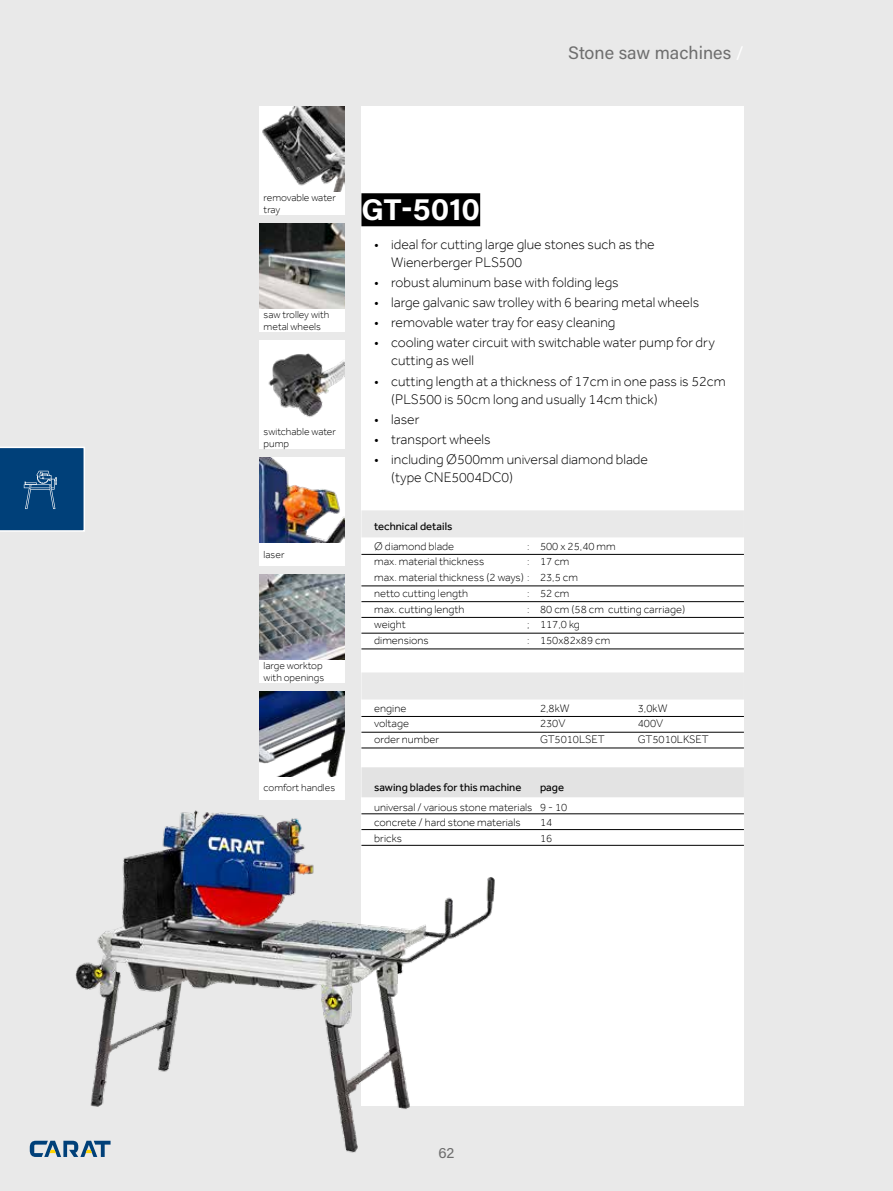
<style>
.page{position:relative;width:893px;height:1191px;background:#e9e9e9}
.page>*{position:absolute;margin:0;border:0;box-sizing:border-box;transform-origin:0 0}
.t1{font:700 30px "Acumin Pro";color:#fff}
.t2{font:18px "Acumin Pro";color:#6e6e6e}
.t3{font:15px "Acumin Pro";color:#6e6e6e}
.t4{font:300 14.25px/18px "Effra";color:#000}
.t5{font:300 11.25px/15.8px "Effra";color:#000}
.t6{font:11.25px "Effra";color:#000}
.t7{font:300 10.5px/12px "Effra";color:#000}
.s1{color:#fff}
</style>
<div class="page">
<div style="left:361px;top:106px;width:383px;height:1000px;background:#fff"></div>
<div style="left:361px;top:193px;width:119px;height:33px;background:#000"></div>
<div style="left:361px;top:510px;width:383px;height:27px;background:#e9e9e9"></div>
<hr style="left:361px;top:554px;width:383px;height:1px;background:#000">
<hr style="left:361px;top:585px;width:383px;height:1px;background:#000">
<hr style="left:361px;top:601px;width:383px;height:1px;background:#000">
<hr style="left:361px;top:617px;width:383px;height:1px;background:#000">
<hr style="left:361px;top:633px;width:383px;height:1px;background:#000">
<hr style="left:361px;top:648px;width:383px;height:1px;background:#000">
<div style="left:361px;top:672px;width:383px;height:27px;background:#e9e9e9"></div>
<hr style="left:361px;top:716px;width:383px;height:1px;background:#000">
<hr style="left:361px;top:732px;width:383px;height:1px;background:#000">
<hr style="left:361px;top:747px;width:383px;height:1px;background:#000">
<div style="left:361px;top:767px;width:383px;height:30px;background:#e3e3e3"></div>
<hr style="left:361px;top:813px;width:383px;height:1px;background:#000">
<hr style="left:361px;top:829px;width:383px;height:1px;background:#000">
<hr style="left:361px;top:845px;width:383px;height:1px;background:#000">
<div style="left:259px;top:659px;width:85px;height:23px;background:#fff"></div>
<div style="left:259px;top:542px;width:85px;height:24px;background:#fff"></div>
<div style="left:259px;top:191px;width:85px;height:24px;background:#fff"></div>
<div style="left:259px;top:425px;width:85px;height:24px;background:#fff"></div>
<div style="left:259px;top:308px;width:85px;height:24px;background:#fff"></div>
<img style="left:75px;top:726px;width:434px;height:427px">
<img style="left:259px;top:574px;width:85px;height:85px">
<img style="left:259px;top:223px;width:85px;height:85px">
<img style="left:259px;top:106px;width:85px;height:85px">
<img style="left:259px;top:340px;width:85px;height:85px">
<img style="left:259px;top:457px;width:85px;height:85px">
<img style="left:259px;top:691px;width:85px;height:85px">
<svg style="left:30px;top:1140px;width:81px;height:17px"></svg>
<svg style="left:0;top:447px;width:85px;height:84px;background:#114c82"></svg>
<p class="t2" style="left:568px;top:40px;width:177px">Stone saw machines <span class="s1">/</span></p>
<p class="t7" style="left:264px;top:191px;width:74px">removable water tray</p>
<p class="t7" style="left:264px;top:308px;width:67px">saw trolley with metal wheels</p>
<p class="t7" style="left:264px;top:425px;width:74px">switchable water pump</p>
<p class="t7" style="left:264px;top:548px;width:22px">laser</p>
<p class="t7" style="left:264px;top:659px;width:62px">large worktop with openings</p>
<p class="t7" style="left:264px;top:782px;width:73px">comfort handles</p>
<h1 class="t1" style="left:361px;top:189px;width:120px">GT-5010</h1>
<p class="t4" style="left:391px;top:235px;width:265px;text-indent:-17px">• ideal for cutting large glue stones such as the<br>Wienerberger PLS500</p>
<p class="t4" style="left:374px;top:273px;width:246px">• robust aluminum base with folding legs</p>
<p class="t4" style="left:374px;top:293px;width:326px">• large galvanic saw trolley with 6 bearing metal wheels</p>
<p class="t4" style="left:374px;top:313px;width:243px">• removable water tray for easy cleaning</p>
<p class="t4" style="left:391px;top:333px;width:325px;text-indent:-17px">• cooling water circuit with switchable water pump for dry cutting as well</p>
<p class="t4" style="left:391px;top:372px;width:336px;text-indent:-17px">• cutting length at a thickness of 17cm in one pass is 52cm (PLS500 is 50cm long and usually 14cm thick)</p>
<p class="t4" style="left:374px;top:410px;width:47px">• laser</p>
<p class="t4" style="left:374px;top:430px;width:118px">• transport wheels</p>
<p class="t4" style="left:391px;top:450px;width:258px;text-indent:-17px">• including Ø500mm universal diamond blade (type CNE5004DC0)</p>
<p class="t6" style="left:374px;top:520px;width:80px">technical details</p>
<p class="t5" style="left:374px;top:538px;width:82px">Ø diamond blade</p>
<p class="t5" style="left:527px;top:538px;width:90px">: 500 x 25,40 mm</p>
<p class="t5" style="left:374px;top:553px;width:112px">max. material thickness</p>
<p class="t5" style="left:374px;top:553px;width:205px;text-indent:153px">: 17 cm max. material thickness (2 ways) : 23,5 cm netto cutting length</p>
<p class="t5" style="left:527px;top:585px;width:44px">: 52 cm</p>
<p class="t5" style="left:374px;top:601px;width:92px">max. cutting length</p>
<p class="t5" style="left:527px;top:601px;width:159px">: 80 cm (58 cm cutting carriage)</p>
<p class="t5" style="left:374px;top:616px;width:33px">weight</p>
<p class="t5" style="left:527px;top:616px;width:54px">; 117,0 kg</p>
<p class="t5" style="left:374px;top:632px;width:56px">dimensions</p>
<p class="t5" style="left:527px;top:632px;width:85px">: 150x82x89 cm</p>
<p class="t5" style="left:374px;top:700px;width:34px">engine</p>
<p class="t5" style="left:540px;top:700px;width:31px">2,8kW</p>
<p class="t5" style="left:638px;top:700px;width:31px">3,0kW</p>
<p class="t5" style="left:374px;top:715px;width:36px">voltage</p>
<p class="t5" style="left:540px;top:715px;width:27px">230V</p>
<p class="t5" style="left:638px;top:715px;width:27px">400V</p>
<p class="t5" style="left:374px;top:731px;width:67px">order number</p>
<p class="t5" style="left:540px;top:731px;width:66px">GT5010LSET</p>
<p class="t5" style="left:638px;top:731px;width:72px">GT5010LKSET</p>
<p class="t6" style="left:374px;top:781px;width:149px">sawing blades for this machine</p>
<p class="t6" style="left:540px;top:781px;width:26px">page</p>
<p class="t5" style="left:374px;top:799px;width:195px">universal / various stone materials 9 - 10 concrete / hard stone materials</p>
<p class="t5" style="left:540px;top:814px;width:14px">14</p>
<p class="t5" style="left:374px;top:830px;width:29px">bricks</p>
<p class="t5" style="left:540px;top:830px;width:14px">16</p>
<p class="t3" style="left:438px;top:1142px;width:17px">62</p>
</div>
